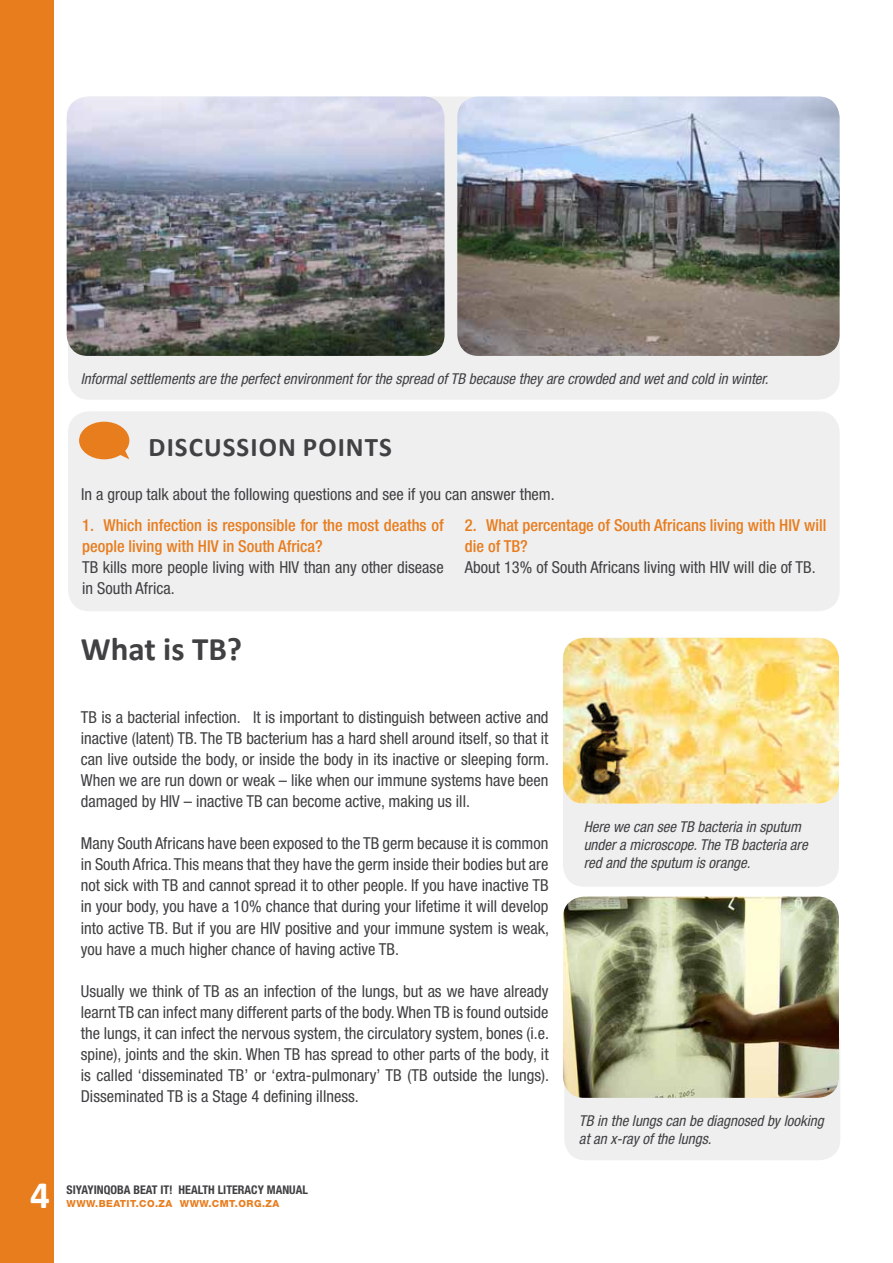
<style>
.page{position:relative;width:893px;height:1263px;background:#fff}
.page>*{position:absolute;margin:0;border:0;box-sizing:border-box;transform-origin:0 0}
.t1{font:700 39px "Calibri";color:#fff}
.t2{font:700 33px "Calibri";color:#414042}
.t3{font:700 27px "Calibri";letter-spacing:.04em;color:#414042}
.t4{font:condensed 16.5px/21px "Helvetica Neue";color:#414042;text-align:justify}
.t5{font:500 condensed 16.5px/21px "Helvetica Neue";color:#e87d1e}
.t6{font:italic condensed 15px/18px "Helvetica Neue";color:#414042}
.t7{font:700 condensed 12px "Helvetica Neue";color:#414042}
.t8{font:800 9.75px "Helvetica Neue";letter-spacing:.045em;color:#e87d1e}
</style>
<div class="page">
<div style="left:0;top:0;width:54px;height:1263px;background:#e87d1e"></div>
<div style="left:68px;top:97px;width:772px;height:303px;background:#efeff0;border-radius:21px"></div>
<img style="left:457px;top:97px;width:383px;height:259px">
<div style="left:68px;top:411px;width:772px;height:200px;background:#efeff0;border-radius:21px"></div>
<svg style="left:79px;top:422px;width:50px;height:37px"></svg>
<div style="left:563px;top:638px;width:276px;height:249px;background:#efeff0;border-radius:21px"></div>
<img style="left:67px;top:97px;width:378px;height:259px">
<img style="left:563px;top:638px;width:276px;height:166px">
<div style="left:564px;top:1021px;width:276px;height:139px;background:#efeff0;border-radius:21px"></div>
<img style="left:563px;top:896px;width:276px;height:202px">
<img style="left:570px;top:696px;width:67px;height:103px">
<p class="t6" style="left:81px;top:370px;width:689px">Informal settlements are the perfect environment for the spread of TB because they are crowded and wet and cold in winter.</p>
<h3 class="t3" style="left:149px;top:430px;width:245px">DISCUSSION pOINTS</h3>
<p class="t4" style="left:81px;top:483px;width:475px">In a group talk about the following questions and see if you can answer them.</p>
<p class="t5" style="left:82px;top:514px;width:363px">1. Which infection is responsible for the most deaths of people living with HIV in South Africa?</p>
<p class="t4" style="left:82px;top:556px;width:363px">TB kills more people living with HIV than any other disease in South Africa.</p>
<h2 class="t2" style="left:81px;top:629px;width:163px">What is TB?</h2>
<p class="t5" style="left:465px;top:514px;width:363px">2. What percentage of South Africans living with HIV will die of TB?</p>
<p class="t4" style="left:465px;top:556px;width:352px">About 13% of South Africans living with HIV will die of TB.</p>
<p class="t4" style="left:81px;top:707px;width:470px">TB is a bacterial infection. It is important to distinguish between active and inactive (latent) TB. The TB bacterium has a hard shell around itself, so that it can live outside the body, or inside the body in its inactive or sleeping form.<br>When we are run down or weak – like when our immune systems have been damaged by HIV – inactive TB can become active, making us ill.</p>
<p class="t4" style="left:81px;top:833px;width:470px">Many South Africans have been exposed to the TB germ because it is common in South Africa. This means that they have the germ inside their bodies but are not sick with TB and cannot spread it to other people. If you have inactive TB in your body, you have a 10% chance that during your lifetime it will develop into active TB. But if you are HIV positive and your immune system is weak, you have a much higher chance of having active TB.</p>
<p class="t4" style="left:81px;top:980px;width:470px">Usually we think of TB as an infection of the lungs, but as we have already learnt TB can infect many different parts of the body. When TB is found outside the lungs, it can infect the nervous system, the circulatory system, bones (i.e. spine), joints and the skin. When TB has spread to other parts of the body, it is called ‘disseminated TB’ or ‘extra-pulmonary’ TB (TB outside the lungs).<br>Disseminated TB is a Stage 4 defining illness.</p>
<h1 class="t1" style="left:30px;top:1171px;width:21px">4</h1>
<p class="t7" style="left:67px;top:1182px;width:243px">SIYAYINQOBA BEAT IT! HEALTH LITERACY MANUAL</p>
<p class="t8" style="left:67px;top:1198px;width:214px">WWW.BEATIT.CO.ZA WWW.CMT.ORG.ZA</p>
<p class="t6" style="left:584px;top:817px;width:226px">Here we can see TB bacteria in sputum under a microscope. The TB bacteria are red and the sputum is orange.</p>
<p class="t6" style="left:579px;top:1111px;width:246px">TB in the lungs can be diagnosed by looking at an x-ray of the lungs.</p>
</div>
